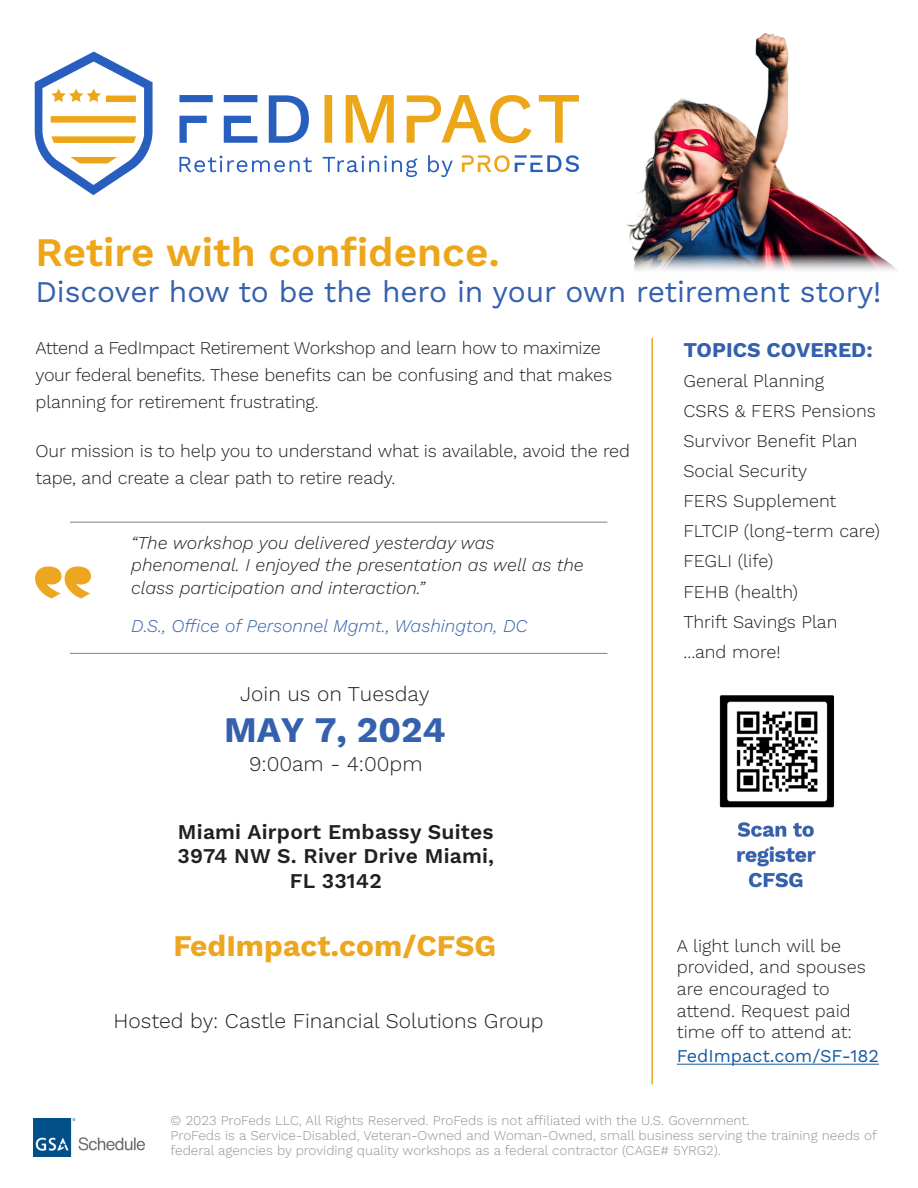
<style>
.page{position:relative;width:918px;height:1188px;background:#fff}
.page>*{position:absolute;margin:0;border:0;box-sizing:border-box;transform-origin:0 0}
.t1{font:600 40.5px "Work Sans";color:#eda618}
.t2{font:700 36px "Work Sans";letter-spacing:-.005em;color:#3460ad}
.t3{font:30px "Work Sans";letter-spacing:-.005em;color:#3460ad}
.t4{font:700 30px "Work Sans";color:#eda61f}
.t5{font:300 21px "Work Sans";color:#231f20}
.t6{font:600 21px/24.6px "Work Sans";letter-spacing:.01em;color:#231f20;text-align:center}
.t7{font:700 21px "Work Sans";color:#3460ad}
.t8{font:300 18px/21.6px "Work Sans";letter-spacing:-.01em;color:#231f20}
.t9{font:italic 300 18px/22.5px "Work Sans";color:#231f20}
.t10{font:italic 300 18px "Work Sans";color:#3460ad}
.t11{font:18px "Work Sans";color:#175d9e}
.t12{font:300 13.5px/15px "Work Sans";color:#939394}
</style>
<div class="page">
<img style="left:34px;top:1118px;width:111px;height:38px">
<svg style="left:462px;top:155px;width:47px;height:17px"></svg>
<svg style="left:179px;top:156px;width:133px;height:16px"></svg>
<svg style="left:323px;top:156px;width:94px;height:21px"></svg>
<svg style="left:428px;top:155px;width:25px;height:22px"></svg>
<svg style="left:179px;top:116px;width:28px;height:27px"></svg>
<svg style="left:179px;top:95px;width:34px;height:7px"></svg>
<svg style="left:224px;top:116px;width:33px;height:27px"></svg>
<svg style="left:224px;top:95px;width:33px;height:7px"></svg>
<svg style="left:269px;top:95px;width:40px;height:48px"></svg>
<svg style="left:325px;top:95px;width:7px;height:48px"></svg>
<svg style="left:346px;top:95px;width:48px;height:48px"></svg>
<svg style="left:407px;top:95px;width:102px;height:48px"></svg>
<svg style="left:35px;top:52px;width:118px;height:143px"></svg>
<hr style="left:651px;top:338px;width:2px;height:746px;background:#eda61f">
<img style="left:719px;top:696px;width:116px;height:192px">
<svg style="left:35px;top:566px;width:56px;height:33px"></svg>
<hr style="left:70px;top:653px;width:537px;height:1px;background:#898f9b">
<hr style="left:70px;top:522px;width:537px;height:1px;background:#898f9b">
<hr style="left:677px;top:1064px;width:202px;height:1px;background:#175d9e">
<img style="left:509px;top:33px;width:388px;height:238px">
<p class="t1" style="left:36px;top:222px;width:466px">Retire with confidence.</p>
<p class="t3" style="left:36px;top:269px;width:847px">Discover how to be the hero in your own retirement story!</p>
<p class="t8" style="left:36px;top:334px;width:578px;line-height:27px">Attend a FedImpact Retirement Workshop and learn how to maximize your federal benefits. These benefits can be confusing and that makes planning for retirement frustrating.</p>
<p class="t8" style="left:36px;top:437px;width:596px;line-height:27px">Our mission is to help you to understand what is available, avoid the red tape, and create a clear path to retire ready.</p>
<p class="t9" style="left:131px;top:530px;width:454px">“The workshop you delivered yesterday was phenomenal. I enjoyed the presentation as well as the class participation and interaction.”</p>
<p class="t10" style="left:131px;top:613px;width:398px">D.S., Office of Personnel Mgmt., Washington, DC</p>
<p class="t5" style="left:240px;top:678px;width:191px">Join us on Tuesday</p>
<p class="t2" style="left:224px;top:709px;width:223px">MAY 7, 2024</p>
<p class="t5" style="left:249px;top:748px;width:175px">9:00am - 4:00pm</p>
<p class="t6" style="left:177px;top:818px;width:318px">Miami Airport Embassy Suites<br>3974 NW S. River Drive Miami,<br>FL 33142</p>
<p class="t4" style="left:173px;top:923px;width:324px">FedImpact.com/CFSG</p>
<p class="t5" style="left:114px;top:1005px;width:431px">Hosted by: Castle Financial Solutions Group</p>
<p class="t7" style="left:683px;top:334px;width:191px">TOPICS COVERED:</p>
<p class="t8" style="left:683px;top:370px;width:142px">General Planning</p>
<p class="t8" style="left:683px;top:400px;width:194px">CSRS &amp; FERS Pensions</p>
<p class="t8" style="left:683px;top:430px;width:176px">Survivor Benefit Plan</p>
<p class="t8" style="left:683px;top:460px;width:125px">Social Security</p>
<p class="t8" style="left:683px;top:490px;width:154px">FERS Supplement</p>
<p class="t8" style="left:683px;top:520px;width:198px">FLTCIP (long-term care)</p>
<p class="t8" style="left:683px;top:550px;width:91px">FEGLI (life)</p>
<p class="t8" style="left:683px;top:580px;width:116px">FEHB (health)</p>
<p class="t8" style="left:683px;top:610px;width:156px">Thrift Savings Plan</p>
<p class="t8" style="left:683px;top:640px;width:99px">...and more!</p>
<p class="t8" style="left:677px;top:934px;width:190px">A light lunch will be provided, and spouses are encouraged to attend. Request paid time off to attend at:</p>
<p class="t11" style="left:677px;top:1043px;width:204px">FedImpact.com/SF-182</p>
<p class="t12" style="left:171px;top:1112px;width:580px">© 2023 ProFeds LLC, All Rights Reserved. ProFeds is not affiliated with the U.S. Government.</p>
<p class="t12" style="left:171px;top:1127px;width:708px">ProFeds is a Service-Disabled, Veteran-Owned and Woman-Owned, small business serving the training needs of federal agencies by providing quality workshops as a federal contractor (CAGE# 5YRG2).</p>
</div>
